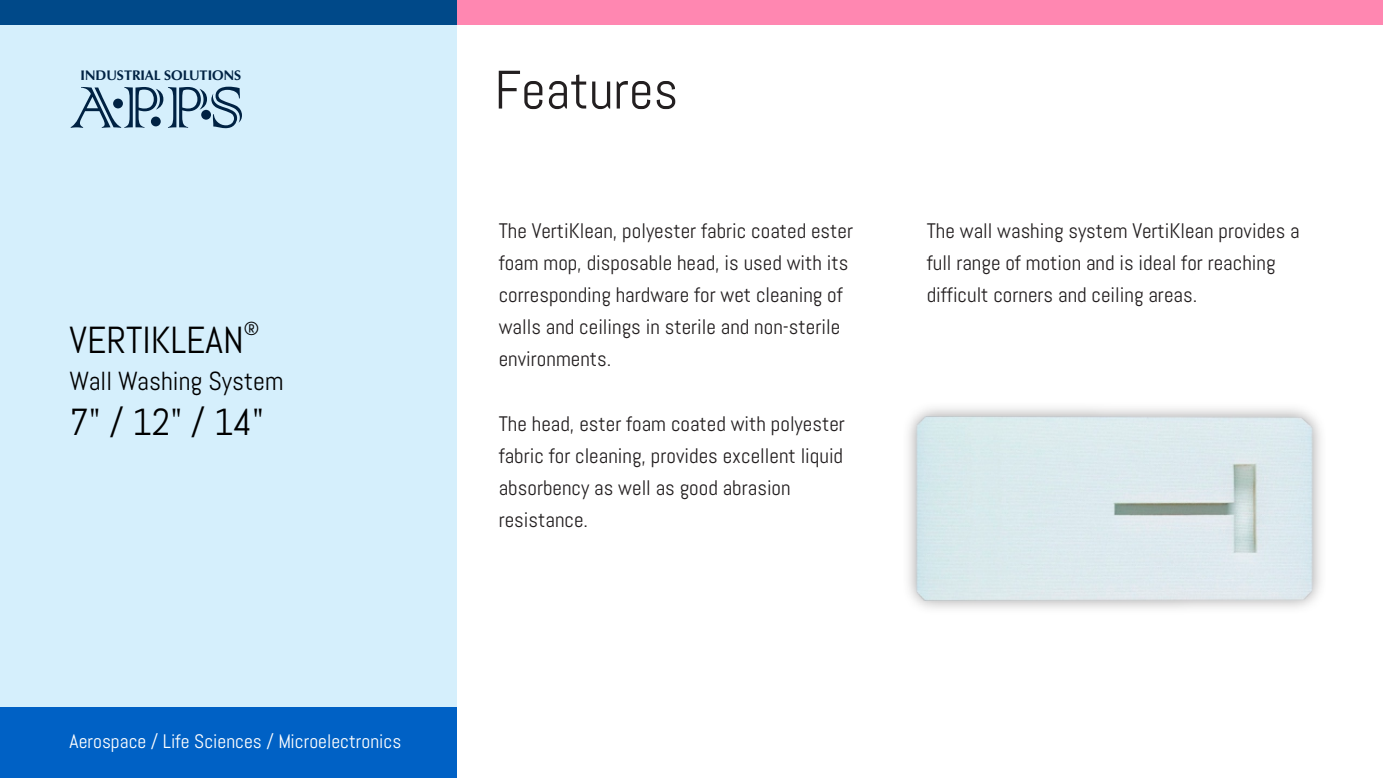
<style>
.page{position:relative;width:1383px;height:778px;background:#fff}
.page>*{position:absolute;margin:0;border:0;box-sizing:border-box;transform-origin:0 0}
.t1{font:77.4px "Colonna";color:#002243}
.t2{font:54px "Abel";color:#231f20}
.t3{font:37.5px "Abel";color:#000}
.t4{font:26.1px "Abel";color:#000}
.t5{font:21px/32.1px "Abel";color:#231f20}
.t6{font:19.5px "Abel";color:#fff}
.t7{font:18.9px "Abel";color:#000}
.t8{font:700 14.1px "Zapf Humanist 601 BT";color:#002243}
</style>
<div class="page">
<div style="left:0;top:25px;width:456px;height:753px;background:#d5effc"></div>
<div style="left:0;top:707px;width:456px;height:71px;background:#0061c5"></div>
<div style="left:456px;top:0;width:926px;height:25px;background:#ff87b1"></div>
<div style="left:0;top:0;width:456px;height:25px;background:#004989"></div>
<img style="left:908px;top:408px;width:413px;height:201px">
<div style="left:113px;top:99px;width:10px;height:9px;background:#002243;border-radius:50%"></div>
<div style="left:151px;top:117px;width:10px;height:9px;background:#002243;border-radius:50%"></div>
<div style="left:201px;top:110px;width:10px;height:10px;background:#002243;border-radius:50%"></div>
<p class="t8" style="left:81px;top:70px;width:162px">INDUSTRIAL SOLUTIONS</p>
<h1 class="t1" style="left:70px;top:55px;width:176px">APPS</h1>
<p class="t7" style="left:244px;top:316px;width:17px">®</p>
<h3 class="t3" style="left:70px;top:317px;width:176px">VERTIKLEAN</h3>
<p class="t4" style="left:70px;top:364px;width:215px">Wall Washing System</p>
<h3 class="t3" style="left:70px;top:398px;width:196px">7" / 12" / 14"</h3>
<p class="t6" style="left:70px;top:729px;width:333px">Aerospace / Life Sciences / Microelectronics</p>
<h2 class="t2" style="left:494px;top:56px;width:185px">Features</h2>
<p class="t5" style="left:499px;top:214px;width:356px">The VertiKlean, polyester fabric coated ester foam mop, disposable head, is used with its corresponding hardware for wet cleaning of walls and ceilings in sterile and non-sterile environments.</p>
<p class="t5" style="left:499px;top:407px;width:348px">The head, ester foam coated with polyester fabric for cleaning, provides excellent liquid absorbency as well as good abrasion resistance.</p>
<p class="t5" style="left:926px;top:214px;width:374px">The wall washing system VertiKlean provides a full range of motion and is ideal for reaching difficult corners and ceiling areas.</p>
</div>
